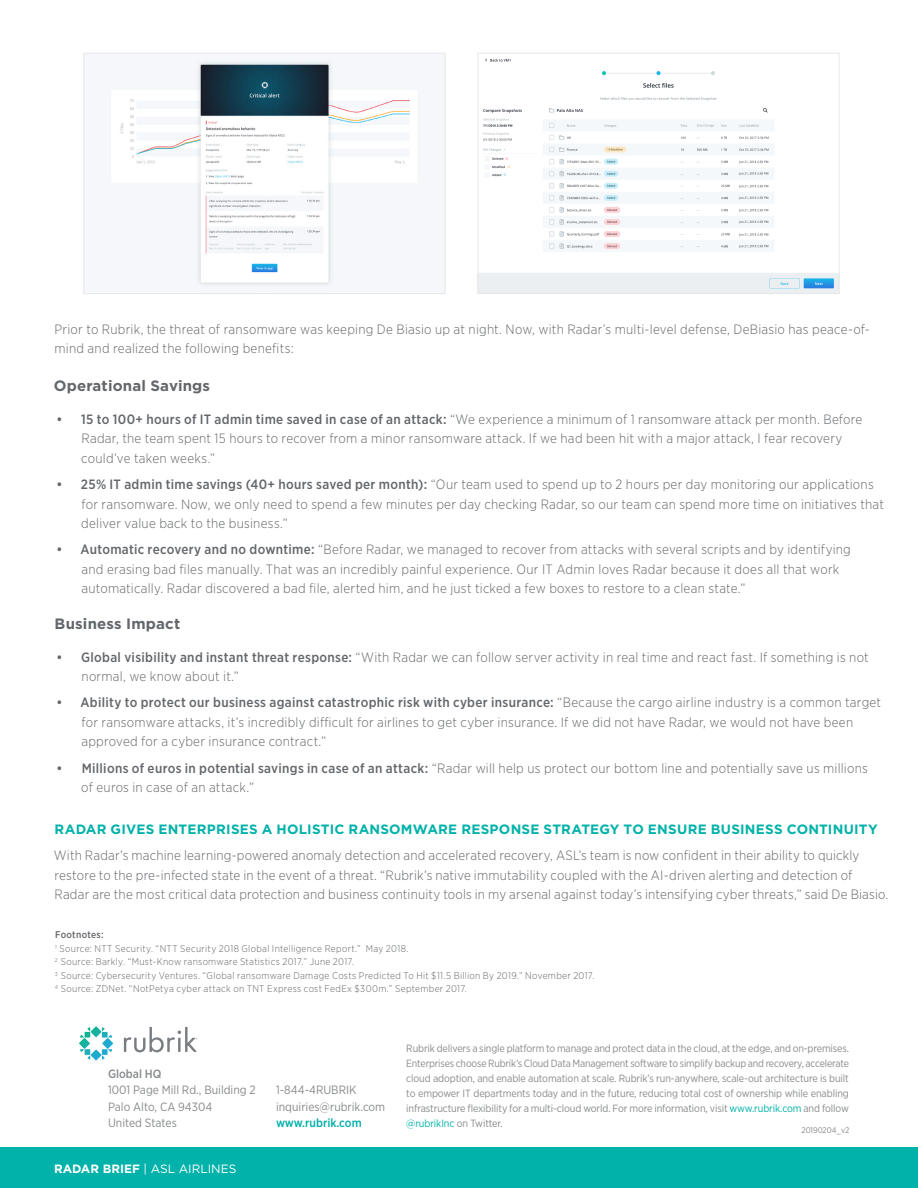
<style>
.page{position:relative;width:918px;height:1188px;background:#fff}
.page>*{position:absolute;margin:0;border:0;box-sizing:border-box;transform-origin:0 0}
.t1{font:700 15px "Gotham";letter-spacing:.01em;color:#63666a}
.t2{font:300 13.5px/19.5px "Gotham Narrow";letter-spacing:.015em;color:#63666a}
.t3{font:700 13.5px "Gotham";letter-spacing:.02em;color:#00b2a9}
.t4{font:12px/16.5px "Gotham Narrow";color:#888b8d}
.t5{font:12px "Gotham";color:#fff}
.t6{font:500 12px "Gotham Narrow";color:#00b0aa}
.t7{font:500 12px "Gotham Narrow";color:#888b8d}
.t8{font:10.5px/15px "Gotham Narrow";letter-spacing:-.01em;color:#888b8d;text-align:justify}
.t9{font:300 9.75px/13.5px "Gotham Narrow";letter-spacing:.03em;color:#63666a}
.t10{font:8.25px "Gotham Narrow";letter-spacing:-.01em;color:#888b8d}
.s1{font-weight:500}
.s2{font-weight:700}
.s3{color:#00b2a9}
</style>
<div class="page">
<div style="left:0;top:1148px;width:918px;height:40px;background:#00b2a9"></div>
<svg style="left:79px;top:1026px;width:34px;height:34px"></svg>
<svg style="left:124px;top:1027px;width:73px;height:25px"></svg>
<img style="left:480px;top:58px;width:358px;height:234px">
<div style="left:478px;top:53px;width:362px;height:241px;border:1px solid #e7e8e8"></div>
<img style="left:109px;top:59px;width:310px;height:228px">
<div style="left:84px;top:53px;width:361px;height:241px;border:1px solid #e7e8e8"></div>
<p class="t2" style="left:55px;top:319px;width:817px">Prior to Rubrik, the threat of ransomware was keeping De Biasio up at night. Now, with Radar’s multi-level defense, DeBiasio has peace-of&shy;mind and realized the following benefits:</p>
<p class="t1" style="left:54px;top:376px;width:158px">Operational Savings</p>
<p class="t2" style="left:81px;top:409px;width:783px;text-indent:-25px"><span class="s1">• 15 to 100+ hours of IT admin time saved in case of an attack:</span> “We experience a minimum of 1 ransomware attack per month. Before<br>Radar, the team spent 15 hours to recover from a minor ransomware attack. If we had been hit with a major attack, I fear recovery could’ve taken weeks.”</p>
<p class="t2" style="left:81px;top:474px;width:804px;text-indent:-25px"><span class="s1">• 25% IT admin time savings (40+ hours saved per month):</span> “Our team used to spend up to 2 hours per day monitoring our applications for ransomware. Now, we only need to spend a few minutes per day checking Radar, so our team can spend more time on initiatives that deliver value back to the business.”</p>
<p class="t2" style="left:81px;top:539px;width:771px;text-indent:-25px"><span class="s1">• Automatic recovery and no downtime:</span> “Before Radar, we managed to recover from attacks with several scripts and by identifying and erasing bad files manually. That was an incredibly painful experience. Our IT Admin loves Radar because it does all that work automatically. Radar discovered a bad file, alerted him, and he just ticked a few boxes to restore to a clean state.”</p>
<p class="t1" style="left:55px;top:613px;width:127px">Business Impact</p>
<p class="t2" style="left:82px;top:647px;width:789px;text-indent:-25px"><span class="s1">• Global visibility and instant threat response:</span> “With Radar we can follow server activity in real time and react fast. If something is not normal, we know about it.”</p>
<p class="t2" style="left:81px;top:693px;width:801px;text-indent:-25px"><span class="s1">• Ability to protect our business against catastrophic risk with cyber insurance:</span> “Because the cargo airline industry is a common target for ransomware attacks, it’s incredibly difficult for airlines to get cyber insurance. If we did not have Radar, we would not have been approved for a cyber insurance contract.”</p>
<p class="t2" style="left:81px;top:758px;width:788px;text-indent:-25px"><span class="s1">• Millions of euros in potential savings in case of an attack:</span> “Radar will help us protect our bottom line and potentially save us millions of euros in case of an attack.”</p>
<p class="t3" style="left:55px;top:820px;width:825px">RADAR GIVES ENTERPRISES A HOLISTIC RANSOMWARE RESPONSE STRATEGY TO ENSURE BUSINESS CONTINUITY</p>
<p class="t2" style="left:54px;top:845px;width:836px">With Radar’s machine learning-powered anomaly detection and accelerated recovery, ASL’s team is now confident in their ability to quickly restore to the pre-infected state in the event of a threat. “Rubrik’s native immutability coupled with the AI-driven alerting and detection of<br>Radar are the most critical data protection and business continuity tools in my arsenal against today’s intensifying cyber threats,” said De Biasio.</p>
<p class="t9" style="left:55px;top:928px;width:541px"><span class="s1">Footnotes:<br></span><sup>1</sup> Source: NTT Security. “NTT Security 2018 Global Intelligence Report.” May 2018.<br><sup>2</sup> Source: Barkly. “Must-Know ransomware Statistics 2017.” June 2017.<br><sup>3</sup> Source: Cybersecurity Ventures. “Global ransomware Damage Costs Predicted To Hit $11.5 Billion By 2019.” November 2017.<br><sup>4</sup> Source: ZDNet. “NotPetya cyber attack on TNT Express cost FedEx $300m.” September 2017.</p>
<p class="t7" style="left:108px;top:1066px;width:55px">Global HQ</p>
<p class="t4" style="left:108px;top:1081px;width:149px">1001 Page Mill Rd., Building 2<br>Palo Alto, CA 94304<br>United States</p>
<p class="t4" style="left:276px;top:1081px;width:111px">1-844-4RUBRIK inquiries@rubrik.com</p>
<p class="t6" style="left:276px;top:1115px;width:87px">www.rubrik.com</p>
<p class="t5" style="left:54px;top:1161px;width:184px"><span class="s2">RADAR BRIEF</span> | ASL AIRLINES</p>
<p class="t8" style="left:406px;top:1040px;width:444px">Rubrik delivers a single platform to manage and protect data in the cloud, at the edge, and on-premises.<br>Enterprises choose Rubrik’s Cloud Data Management software to simplify backup and recovery, accelerate cloud adoption, and enable automation at scale. Rubrik’s run-anywhere, scale-out architecture is built to empower IT departments today and in the future, reducing total cost of ownership while enabling infrastructure flexibility for a multi-cloud world. For more information, visit <span class="s3">www.rubrik.com</span> and follow <span class="s3">@rubrikInc</span> on Twitter.</p>
<p class="t10" style="left:802px;top:1125px;width:49px">20190204_v2</p>
</div>
